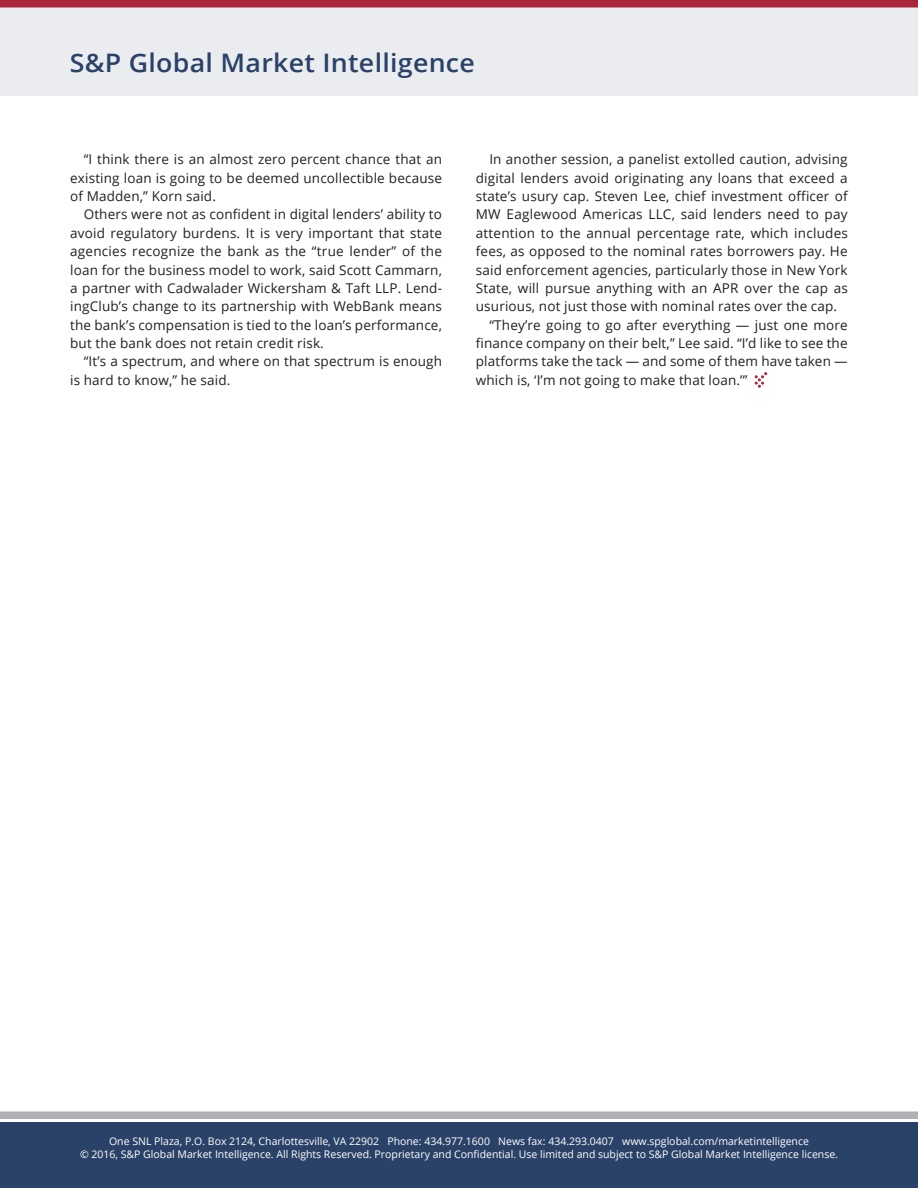
<style>
.page{position:relative;width:918px;height:1188px;background:#fff}
.page>*{position:absolute;margin:0;border:0;box-sizing:border-box;transform-origin:0 0}
.t1{font:33px "Myriad Pro";letter-spacing:.095em;color:#fff;scale:2 1}
.t2{font:600 25.5px "Open Sans";letter-spacing:.01em;color:#2b4268;scale:1.05 1}
.Body_text{font:13.5px/18.3px "Open Sans";letter-spacing:.01em;color:#231f20;text-align:justify}
.t3{font:10.5px/12.6px "Open Sans";color:#fff;text-align:center}
</style>
<div class="page">
<div style="left:0;top:0;width:918px;height:95px;background:#eaecf0"></div>
<div style="left:0;top:0;width:918px;height:8px;background:#a9263c"></div>
<div style="left:0;top:1112px;width:918px;height:7px;background:#afb1b4"></div>
<div style="left:0;top:1122px;width:918px;height:66px;background:#2b4268"></div>
<svg style="left:755px;top:372px;width:12px;height:16px"></svg>
<h2 class="t2" style="left:70px;top:46px;width:387px">S&amp;P Global Market Intelligence</h2>
<p class="Body_text" style="left:70px;top:150px;width:373px;text-indent:14px">“I think there is an almost zero percent chance that an existing loan is going to be deemed uncollectible because of Madden,” Korn said.</p>
<p class="Body_text" style="left:70px;top:205px;width:373px;text-indent:14px">Others were not as confident in digital lenders’ ability to avoid regulatory burdens. It is very important that state agencies recognize the bank as the “true lender” of the loan for the business model to work, said Scott Cammarn, a partner with Cadwalader Wickersham &amp; Taft LLP. Lend&shy;ingClub’s change to its partnership with WebBank means the bank’s compensation is tied to the loan’s performance, but the bank does not retain credit risk.</p>
<p class="Body_text" style="left:70px;top:352px;width:373px;text-indent:14px">“It’s a spectrum, and where on that spectrum is enough is hard to know,” he said.</p>
<p class="Body_text" style="left:476px;top:150px;width:374px;text-indent:14px">In another session, a panelist extolled caution, advising digital lenders avoid originating any loans that exceed a state’s usury cap. Steven Lee, chief investment officer of MW Eaglewood Americas LLC, said lenders need to pay attention to the annual percentage rate, which includes fees, as opposed to the nominal rates borrowers pay. He said enforcement agencies, particularly those in New York State, will pursue anything with an APR over the cap as usurious, not just those with nominal rates over the cap.</p>
<p class="Body_text" style="left:476px;top:315px;width:373px;text-indent:14px">“They’re going to go after everything — just one more finance company on their belt,” Lee said. “I’d like to see the platforms take the tack — and some of them have taken — which is, ‘I’m not going to make that loan.’”</p>
<h1 class="t1" style="left:63px;top:1127px;width:328px">http://www.snl.com</h1>
<p class="t3" style="left:80px;top:1135px;width:760px">One SNL Plaza, P.O. Box 2124, Charlottesville, VA 22902 Phone: 434.977.1600 News fax: 434.293.0407 www.spglobal.com/marketintelligence<br>© 2016, S&amp;P Global Market Intelligence. All Rights Reserved. Proprietary and Confidential. Use limited and subject to S&amp;P Global Market Intelligence license.</p>
</div>
